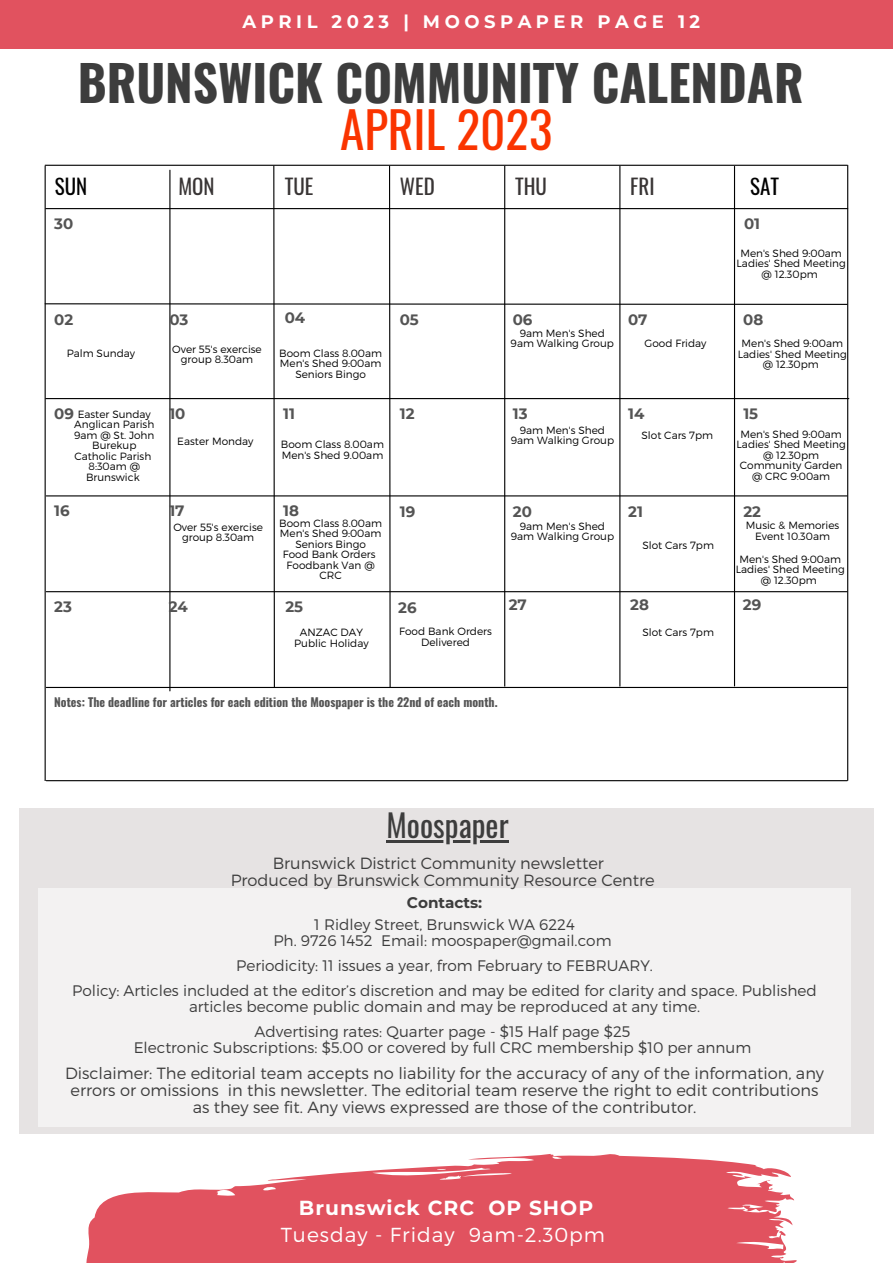
<style>
.page{position:relative;width:893px;height:1264px;background:#fff}
.page>*{position:absolute;margin:0;border:0;box-sizing:border-box;transform-origin:0 0}
.t1{font:700 49.2px "Oswald";color:#3d3d3d}
.t2{font:49.2px "Oswald";color:#fa3400}
.t3{font:30.9px "Oswald";color:#3d3d3d}
.t4{font:21px "Oswald";color:#393535}
.t5{font:21px "Oswald";color:#000}
.t6{font:300 20.25px "Montserrat";letter-spacing:.05em;color:#fff}
.t7{font:700 20.25px "Montserrat";letter-spacing:.05em;color:#fff}
.t8{font:700 18px "Montserrat";letter-spacing:.25em;color:#fff}
.t9{font:300 16.2px/17px "Montserrat";color:#3d3d3d;text-align:center}
.t10{font:300 15.3px/25px "Montserrat";color:#3d3d3d;text-align:center}
.t11{font:700 15.3px "Montserrat";color:#3d3d3d}
.t12{font:700 15px "Montserrat";color:#545454}
.t13{font:700 12px "Oswald";color:#545454}
.t14{font:300 10.5px/10.5px "Montserrat";color:#000;text-align:center}
</style>
<div class="page">
<div style="left:0;top:0;width:892px;height:48px;background:#e1525f"></div>
<svg style="left:86px;top:1154px;width:711px;height:108px;fill:#e1525f"></svg>
<div style="left:19px;top:808px;width:854px;height:326px;background:#e6e3e3"></div>
<div style="left:38px;top:888px;width:812px;height:238px;background:#f3f2f2"></div>
<hr style="left:45px;top:166px;width:1px;height:615px;background:#000">
<hr style="left:169px;top:170px;width:1px;height:521px;background:#000">
<svg style="left:44px;top:165px;width:803px;height:523px"></svg>
<hr style="left:504px;top:166px;width:1px;height:520px;background:#000">
<hr style="left:619px;top:166px;width:1px;height:520px;background:#000">
<hr style="left:734px;top:166px;width:1px;height:520px;background:#000">
<hr style="left:46px;top:495px;width:801px;height:1px;background:#000">
<hr style="left:46px;top:591px;width:801px;height:1px;background:#000">
<hr style="left:46px;top:687px;width:801px;height:1px;background:#000">
<hr style="left:847px;top:165px;width:1px;height:615px;background:#000">
<hr style="left:46px;top:780px;width:801px;height:1px;background:#000">
<hr style="left:386px;top:840px;width:122px;height:2px;background:#3d3d3d">
<h3 class="t8" style="left:242px;top:11px;width:459px">APRIL 2023 | MOOSPAPER PAGE 12</h3>
<h1 class="t1" style="left:78px;top:44px;width:727px">BRUNSWICK COMMUNITY CALENDAR</h1>
<h1 class="t2" style="left:340px;top:91px;width:214px">APRIL 2023</h1>
<h3 class="t5" style="left:55px;top:170px;width:34px">SUN</h3>
<h3 class="t4" style="left:178px;top:170px;width:38px">MON</h3>
<h3 class="t4" style="left:285px;top:170px;width:30px">TUE</h3>
<h3 class="t4" style="left:400px;top:170px;width:36px">WED</h3>
<h3 class="t4" style="left:515px;top:170px;width:33px">THU</h3>
<h3 class="t4" style="left:630px;top:170px;width:26px">FRI</h3>
<h3 class="t5" style="left:750px;top:170px;width:30px">SAT</h3>
<h3 class="t12" style="left:54px;top:215px;width:21px">30</h3>
<h3 class="t12" style="left:744px;top:215px;width:18px">01</h3>
<p class="t14" style="left:736px;top:247px;width:111px">Men's Shed 9:00am<br>Ladies' Shed Meeting @ 12.30pm</p>
<h3 class="t12" style="left:54px;top:310px;width:21px">02</h3>
<h3 class="t12" style="left:169px;top:310px;width:21px">03</h3>
<h3 class="t12" style="left:285px;top:308px;width:22px">04</h3>
<h3 class="t12" style="left:399px;top:311px;width:21px">05</h3>
<h3 class="t12" style="left:512px;top:311px;width:21px">06</h3>
<h3 class="t12" style="left:628px;top:311px;width:21px">07</h3>
<h3 class="t12" style="left:743px;top:311px;width:22px">08</h3>
<p class="t14" style="left:67px;top:347px;width:70px">Palm Sunday</p>
<p class="t14" style="left:172px;top:343px;width:91px">Over 55's exercise group 8.30am</p>
<p class="t14" style="left:279px;top:347px;width:104px">Boom Class 8.00am<br>Men's Shed 9:00am<br>Seniors Bingo</p>
<p class="t14" style="left:510px;top:327px;width:105px">9am Men's Shed<br>9am Walking Group</p>
<p class="t14" style="left:644px;top:337px;width:63px">Good Friday</p>
<p class="t14" style="left:737px;top:337px;width:111px">Men's Shed 9:00am<br>Ladies' Shed Meeting @ 12.30pm</p>
<h3 class="t12" style="left:54px;top:404px;width:21px">09</h3>
<p class="t14" style="left:74px;top:408px;width:82px">Easter Sunday<br>Anglican Parish<br>9am @ St. John<br>Burekup<br>Catholic Parish<br>8:30am @<br>Brunswick</p>
<h3 class="t12" style="left:169px;top:404px;width:18px">10</h3>
<p class="t14" style="left:177px;top:436px;width:78px">Easter Monday</p>
<h3 class="t12" style="left:283px;top:404px;width:13px">11</h3>
<p class="t14" style="left:281px;top:439px;width:104px;text-align:left">Boom Class 8.00am<br>Men's Shed 9.00am</p>
<h3 class="t12" style="left:400px;top:404px;width:16px">12</h3>
<h3 class="t12" style="left:513px;top:404px;width:16px">13</h3>
<p class="t14" style="left:511px;top:424px;width:105px">9am Men's Shed<br>9am Walking Group</p>
<h3 class="t12" style="left:628px;top:404px;width:18px">14</h3>
<p class="t14" style="left:641px;top:429px;width:73px">Slot Cars 7pm</p>
<h3 class="t12" style="left:743px;top:404px;width:16px">15</h3>
<p class="t14" style="left:736px;top:428px;width:111px">Men's Shed 9:00am<br>Ladies' Shed Meeting @ 12.30pm<br>Community Garden @ CRC 9:00am</p>
<h3 class="t12" style="left:54px;top:502px;width:17px">16</h3>
<h3 class="t12" style="left:169px;top:502px;width:17px">17</h3>
<p class="t14" style="left:173px;top:521px;width:91px">Over 55's exercise group 8.30am</p>
<h3 class="t12" style="left:283px;top:502px;width:17px">18</h3>
<p class="t14" style="left:279px;top:517px;width:104px">Boom Class 8.00am<br>Men's Shed 9:00am<br>Seniors Bingo<br>Food Bank Orders<br>Foodbank Van @<br>CRC</p>
<h3 class="t12" style="left:400px;top:502px;width:17px">19</h3>
<h3 class="t12" style="left:513px;top:502px;width:21px">20</h3>
<p class="t14" style="left:511px;top:520px;width:105px">9am Men's Shed<br>9am Walking Group</p>
<h3 class="t12" style="left:628px;top:502px;width:16px">21</h3>
<p class="t14" style="left:642px;top:539px;width:73px">Slot Cars 7pm</p>
<h3 class="t12" style="left:743px;top:502px;width:19px">22</h3>
<p class="t14" style="left:745px;top:519px;width:95px">Music &amp; Memories<br>Event 10.30am</p>
<p class="t14" style="left:735px;top:553px;width:111px">Men's Shed 9:00am<br>Ladies' Shed Meeting @ 12.30pm</p>
<h3 class="t12" style="left:54px;top:597px;width:19px">23</h3>
<h3 class="t12" style="left:169px;top:597px;width:21px">24</h3>
<h3 class="t12" style="left:285px;top:597px;width:19px">25</h3>
<h3 class="t12" style="left:398px;top:598px;width:20px">26</h3>
<h3 class="t12" style="left:508px;top:595px;width:20px">27</h3>
<h3 class="t12" style="left:630px;top:595px;width:20px">28</h3>
<h3 class="t12" style="left:743px;top:595px;width:20px">29</h3>
<p class="t14" style="left:294px;top:626px;width:76px">ANZAC DAY<br>Public Holiday</p>
<p class="t14" style="left:399px;top:626px;width:94px">Food Bank Orders<br>Delivered</p>
<p class="t14" style="left:642px;top:626px;width:73px">Slot Cars 7pm</p>
<p class="t13" style="left:54px;top:692px;width:445px">Notes: The deadline for articles for each edition the Moospaper is the 22nd of each month.</p>
<h2 class="t3" style="left:386px;top:801px;width:123px">Moospaper</h2>
<h3 class="t9" style="left:231px;top:853px;width:425px">Brunswick District Community newsletter<br>Produced by Brunswick Community Resource Centre</h3>
<h3 class="t11" style="left:407px;top:892px;width:77px">Contacts:</h3>
<h3 class="t10" style="left:273px;top:915px;width:339px;line-height:16.2px">1 Ridley Street, Brunswick WA 6224<br>Ph. 9726 1452 Email: moospaper@gmail.com</h3>
<h3 class="t10" style="left:72px;top:952px;width:746px">Periodicity: 11 issues a year, from February to FEBRUARY.<br>Policy: Articles included at the editor’s discretion and may be edited for clarity and space. Published</h3>
<h3 class="t10" style="left:189px;top:993px;width:512px">articles become public domain and may be reproduced at any time.<br>Advertising rates: Quarter page - $15 Half page $25</h3>
<h3 class="t10" style="left:134px;top:1034px;width:619px">Electronic Subscriptions: $5.00 or covered by full CRC membership $10 per annum</h3>
<p class="t9" style="left:65px;top:1064px;width:760px">Disclaimer: The editorial team accepts no liability for the accuracy of any of the information, any errors or omissions in this newsletter. The editorial team reserve the right to edit contributions as they see fit. Any views expressed are those of the contributor.</p>
<h3 class="t7" style="left:299px;top:1194px;width:296px">Brunswick CRC OP SHOP</h3>
<h3 class="t6" style="left:281px;top:1221px;width:326px">Tuesday - Friday 9am-2.30pm</h3>
</div>
